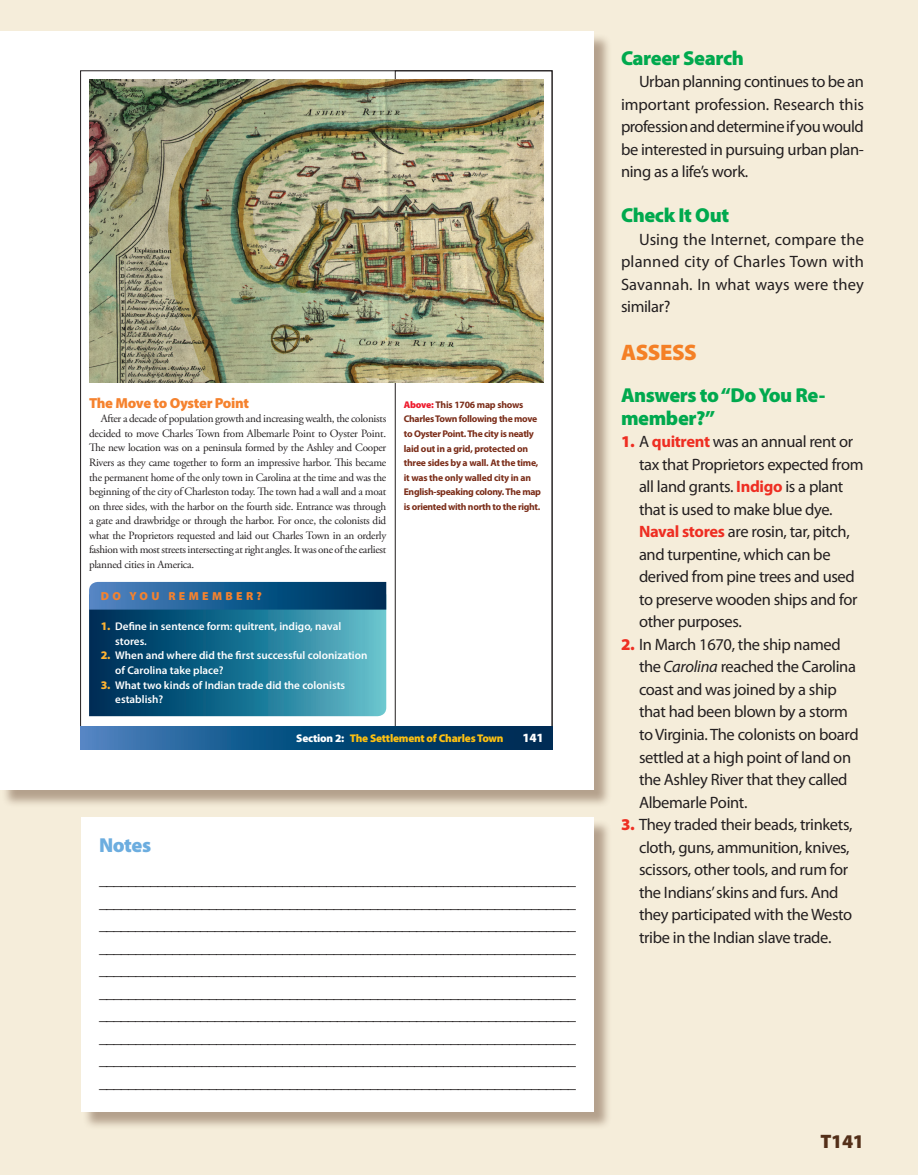
<style>
.page{position:relative;width:918px;height:1175px;background:#fff}
.page>*{position:absolute;margin:0;border:0;box-sizing:border-box;transform-origin:0 0}
.A{font:900 22.5px "Myriad Pro";letter-spacing:-.02em;color:#f48026}
.B{font:900 20.25px/22.5px "Myriad Pro";letter-spacing:-.02em;color:#00a94e}
.D{font:900 20.25px "Myriad Pro";letter-spacing:-.02em;color:#6caddf}
.t1{font:900 19.5px "Myriad Pro";color:#532f18}
.Body_San_Serif{font:700 16.5px/22.5px "Myriad Pro";color:#231f20;text-align:justify}
.Chapter_Review{font:16.5px/22.5px "Myriad Pro";letter-spacing:-.02em;color:#231f20}
.Body_Text{font:16.5px/22.5px "Myriad Pro";letter-spacing:-.02em;color:#231f20;text-align:justify}
.t2{font:900 14.55px "Myriad Pro";letter-spacing:-.02em;color:#f5822e}
.t3{font:900 12.6px "Myriad Pro";color:#fff}
.t4{font:900 11.7px "Myriad Pro";letter-spacing:.29em;color:#f5822e}
.t5{font:11.1px/14.5px "Adobe Garamond Pro";letter-spacing:-.03em;color:#231f20;text-align:justify}
.t6{font:600 11.1px/14.5px "Myriad Pro";color:#fff}
.t7{font:900 11.1px "Myriad Pro";letter-spacing:-.02em;color:#fdc011}
.t8{font:700 9.75px/14.5px "Myriad Pro";letter-spacing:-.03em;color:#7b2d19}
.s1{font-weight:900;font-size:11.7px;color:#fcb333}
.s2{font-weight:900;color:#ee1b2d}
.s3{color:#fff}
.s4{font-weight:900;color:#ee2e22}
.s5{font-weight:700;color:#ee2e22}
.s6{font-style:italic}
</style>
<div class="page">
<div style="left:0;top:0;width:918px;height:1174px;background:#f5edda"></div>
<div style="left:1px;top:33px;width:611px;height:775px;background:#532f18;opacity:.4"></div>
<div style="left:0;top:32px;width:594px;height:758px;background:#fff"></div>
<svg style="left:80px;top:726px;width:472px;height:24px;background:#134f80"></svg>
<svg style="left:89px;top:582px;width:297px;height:134px;background:#1f6c8f"></svg>
<img style="left:89px;top:79px;width:455px;height:304px">
<div style="left:82px;top:819px;width:530px;height:310px;background:#532f18;opacity:.4"></div>
<div style="left:81px;top:818px;width:513px;height:294px;background:#fff"></div>
<p class="t2" style="left:89px;top:393px;width:162px">The Move to Oyster Point</p>
<p class="t5" style="left:89px;top:412px;width:299px;text-indent:12px">After a decade of population growth and increasing wealth, the colonists decided to move Charles Town from Albemarle Point to Oyster Point.<br>The new location was on a peninsula formed by the Ashley and Cooper Rivers as they came together to form an impressive harbor. This became the permanent home of the only town in Carolina at the time and was the beginning of the city of Charleston today. The town had a wall and a moat on three sides, with the harbor on the fourth side. Entrance was through a gate and drawbridge or through the harbor. For once, the colonists did what the Proprietors requested and laid out Charles Town in an orderly fashion with most streets intersecting at right angles. It was one of the earliest planned cities in America.</p>
<p class="t4" style="left:101px;top:588px;width:163px">DO YOU REMEMBER?</p>
<p class="t6" style="left:115px;top:619px;width:228px;text-indent:-15px"><span class="s1">1.</span> Define in sentence form: quitrent, indigo, naval stores.</p>
<p class="t6" style="left:115px;top:648px;width:254px;text-indent:-15px"><span class="s1">2.</span> When and where did the first successful colonization of Carolina take place?</p>
<p class="t6" style="left:115px;top:677px;width:231px;text-indent:-15px"><span class="s1">3.</span> What two kinds of Indian trade did the colonists establish?</p>
<p class="t8" style="left:404px;top:397px;width:139px"><span class="s2">Above:</span> This 1706 map shows<br>Charles Town following the move to Oyster Point. The city is neatly laid out in a grid, protected on three sides by a wall. At the time, it was the only walled city in an<br>English-speaking colony. The map is oriented with north to the right.</p>
<p class="t7" style="left:296px;top:730px;width:209px"><span class="s3">Section 2:</span> The Settlement of Charles Town</p>
<p class="t3" style="left:522px;top:729px;width:23px">141</p>
<p class="D" style="left:99px;top:831px;width:54px">Notes</p>
<p class="Body_San_Serif" style="left:99px;top:868px;width:479px">_________________________________________________________________ _________________________________________________________________ __________________________________________________________________ _________________________________________________________________ _________________________________________________________________ _________________________________________________________________ __________________________________________________________________ _________________________________________________________________ _________________________________________________________________ _________________________________________________________________</p>
<p class="B" style="left:621px;top:46px;width:124px">Career Search</p>
<p class="Body_Text" style="left:621px;top:70px;width:245px;text-indent:18px">Urban planning continues to be an important profession. Research this profession and determine if you would be interested in pursuing urban plan&shy;ning as a life’s work.</p>
<p class="B" style="left:621px;top:203px;width:110px">Check It Out</p>
<p class="Body_Text" style="left:621px;top:228px;width:245px;text-indent:18px">Using the Internet, compare the planned city of Charles Town with Savannah. In what ways were they similar?</p>
<p class="A" style="left:621px;top:338px;width:77px">ASSESS</p>
<p class="B" style="left:621px;top:383px;width:206px">Answers to “Do You Re&shy;member?”</p>
<p class="Chapter_Review" style="left:639px;top:430px;width:226px;text-indent:-18px"><span class="s4">1.</span> A <span class="s5">quitrent</span> was an annual rent or tax that Proprietors expected from all land grants. <span class="s5">Indigo</span> is a plant that is used to make blue dye.<br><span class="s5">Naval stores</span> are rosin, tar, pitch, and turpentine, which can be derived from pine trees and used to preserve wooden ships and for other purposes.</p>
<p class="Chapter_Review" style="left:639px;top:633px;width:221px;text-indent:-18px"><span class="s4">2.</span> In March 1670, the ship named the <span class="s6">Carolina</span> reached the Carolina coast and was joined by a ship that had been blown by a storm to Virginia. The colonists on board settled at a high point of land on the Ashley River that they called<br>Albemarle Point.</p>
<p class="Chapter_Review" style="left:639px;top:813px;width:215px;text-indent:-18px"><span class="s4">3.</span> They traded their beads, trinkets, cloth, guns, ammunition, knives, scissors, other tools, and rum for the Indians’ skins and furs. And they participated with the Westo tribe in the Indian slave trade.</p>
<p class="t1" style="left:821px;top:1128px;width:45px">T141</p>
</div>
